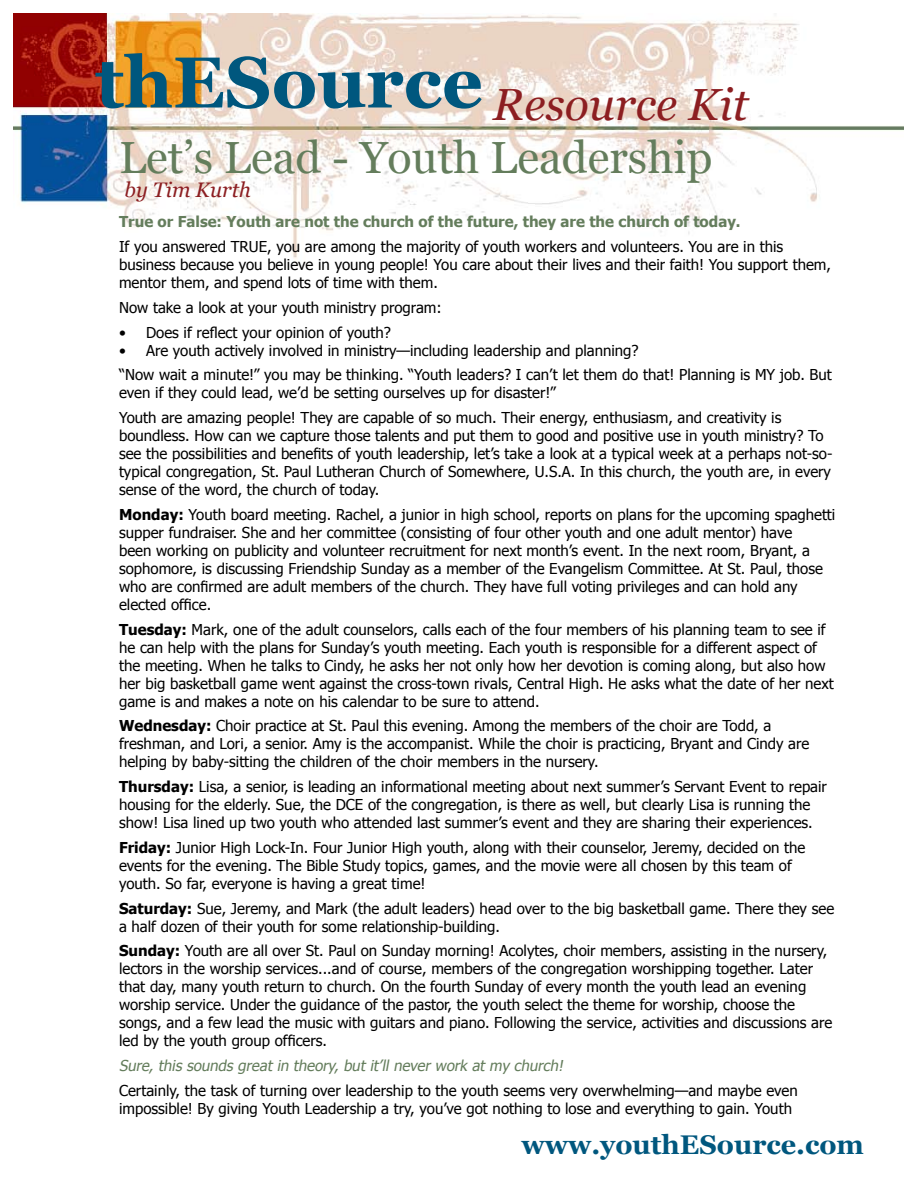
<style>
.page{position:relative;width:918px;height:1188px;background:#fff}
.page>*{position:absolute;margin:0;border:0;box-sizing:border-box;transform-origin:0 0}
.t1{font:45px "Georgia";color:#647d5c}
.t2{font:italic 45px "Georgia";color:#8c1e21}
.t3{font:700 27px "Georgia";color:#00577e}
.t4{font:italic 21px "Georgia";color:#8c1e21}
.t5{font:15px/18px "Tahoma";color:#000}
.t6{font:700 15px "Tahoma";color:#647d5c}
.t7{font:italic 15px "Tahoma";color:#647d5c}
.s1{font-weight:700}
</style>
<div class="page">
<img style="left:14px;top:14px;width:889px;height:245px">
<h1 class="t2" style="left:95px;top:76px;width:655px"><sup>thESource</sup> Resource Kit</h1>
<h1 class="t1" style="left:119px;top:130px;width:595px">Let’s Lead - Youth Leadership</h1>
<h3 class="t4" style="left:124px;top:177px;width:128px">by Tim Kurth</h3>
<p class="t6" style="left:119px;top:211px;width:623px">True or False: Youth are not the church of the future, they are the church of today.</p>
<p class="t5" style="left:119px;top:237px;width:714px">If you answered TRUE, you are among the majority of youth workers and volunteers. You are in this business because you believe in young people! You care about their lives and their faith! You support them, mentor them, and spend lots of time with them.</p>
<p class="t5" style="left:119px;top:298px;width:324px">Now take a look at your youth ministry program:</p>
<p class="t5" style="left:119px;top:323px;width:273px">• Does if reflect your opinion of youth?</p>
<p class="t5" style="left:119px;top:337px;width:714px;line-height:24.8px">• Are youth actively involved in ministry—including leadership and planning?<br>“Now wait a minute!” you may be thinking. “Youth leaders? I can’t let them do that! Planning is MY job. But</p>
<p class="t5" style="left:119px;top:380px;width:664px;line-height:24.8px">even if they could lead, we’d be setting ourselves up for disaster!”<br>Youth are amazing people! They are capable of so much. Their energy, enthusiasm, and creativity is</p>
<p class="t5" style="left:119px;top:426px;width:715px">boundless. How can we capture those talents and put them to good and positive use in youth ministry? To see the possibilities and benefits of youth leadership, let’s take a look at a typical week at a perhaps not-so&shy;typical congregation, St. Paul Lutheran Church of Somewhere, U.S.A. In this church, the youth are, in every sense of the word, the church of today.</p>
<p class="t5" style="left:119px;top:505px;width:718px"><span class="s1">Monday:</span> Youth board meeting. Rachel, a junior in high school, reports on plans for the upcoming spaghetti supper fundraiser. She and her committee (consisting of four other youth and one adult mentor) have<br>been working on publicity and volunteer recruitment for next month’s event. In the next room, Bryant, a sophomore, is discussing Friendship Sunday as a member of the Evangelism Committee. At St. Paul, those who are confirmed are adult members of the church. They have full voting privileges and can hold any elected office.</p>
<p class="t5" style="left:119px;top:620px;width:716px"><span class="s1">Tuesday:</span> Mark, one of the adult counselors, calls each of the four members of his planning team to see if he can help with the plans for Sunday’s youth meeting. Each youth is responsible for a different aspect of the meeting. When he talks to Cindy, he asks her not only how her devotion is coming along, but also how her big basketball game went against the cross-town rivals, Central High. He asks what the date of her next game is and makes a note on his calendar to be sure to attend.</p>
<p class="t5" style="left:119px;top:716px;width:692px"><span class="s1">Wednesday:</span> Choir practice at St. Paul this evening. Among the members of the choir are Todd, a freshman, and Lori, a senior. Amy is the accompanist. While the choir is practicing, Bryant and Cindy are helping by baby-sitting the children of the choir members in the nursery.</p>
<p class="t5" style="left:119px;top:777px;width:709px"><span class="s1">Thursday:</span> Lisa, a senior, is leading an informational meeting about next summer’s Servant Event to repair housing for the elderly. Sue, the DCE of the congregation, is there as well, but clearly Lisa is running the show! Lisa lined up two youth who attended last summer’s event and they are sharing their experiences.</p>
<p class="t5" style="left:119px;top:838px;width:688px"><span class="s1">Friday:</span> Junior High Lock-In. Four Junior High youth, along with their counselor, Jeremy, decided on the events for the evening. The Bible Study topics, games, and the movie were all chosen by this team of youth. So far, everyone is having a great time!</p>
<p class="t5" style="left:119px;top:899px;width:717px"><span class="s1">Saturday:</span> Sue, Jeremy, and Mark (the adult leaders) head over to the big basketball game. There they see a half dozen of their youth for some relationship-building.</p>
<p class="t5" style="left:119px;top:941px;width:715px"><span class="s1">Sunday:</span> Youth are all over St. Paul on Sunday morning! Acolytes, choir members, assisting in the nursery, lectors in the worship services...and of course, members of the congregation worshipping together. Later that day, many youth return to church. On the fourth Sunday of every month the youth lead an evening worship service. Under the guidance of the pastor, the youth select the theme for worship, choose the songs, and a few lead the music with guitars and piano. Following the service, activities and discussions are led by the youth group officers.</p>
<p class="t7" style="left:119px;top:1056px;width:449px">Sure, this sounds great in theory, but it’ll never work at my church!</p>
<p class="t5" style="left:119px;top:1081px;width:680px">Certainly, the task of turning over leadership to the youth seems very overwhelming—and maybe even impossible! By giving Youth Leadership a try, you’ve got nothing to lose and everything to gain. Youth</p>
<h2 class="t3" style="left:521px;top:1128px;width:344px">www.youthESource.com</h2>
</div>
